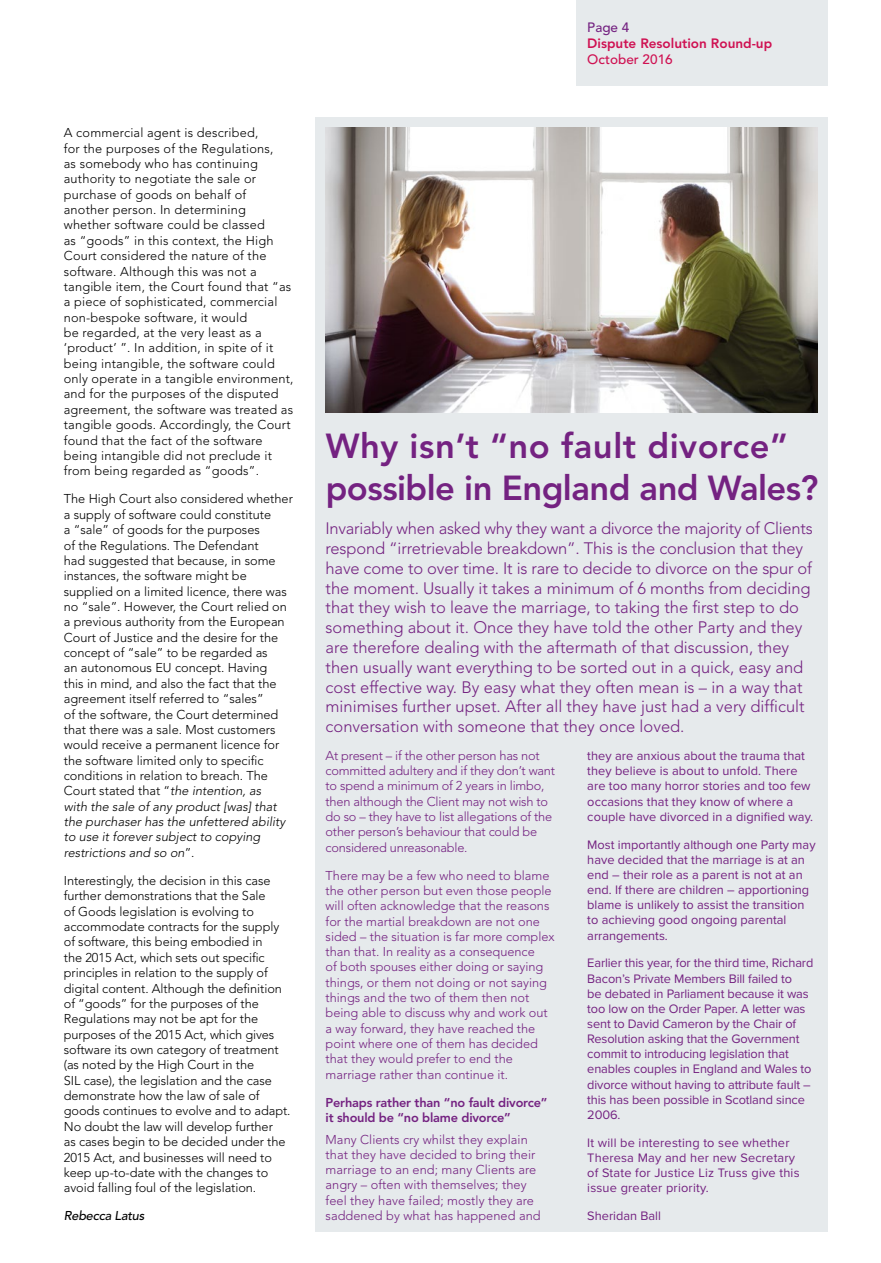
<style>
.page{position:relative;width:881px;height:1263px;background:#fff}
.page>*{position:absolute;margin:0;border:0;box-sizing:border-box;transform-origin:0 0}
.t1{font:800 34.5px/41.4px "Avenir";letter-spacing:-.015em;color:#742281}
.t2{font:300 16.5px/19.8px "Avenir";color:#742281}
.t3{font:800 13.5px "Avenir";color:#cf1152}
.t4{font:500 13.5px "Avenir";color:#cf1152}
.t5{font:500 13.5px "Avenir";color:#742281}
.t6{font:300 12.75px/15.3px "Avenir";color:#000}
.t7{font:12.75px/15.1px "Proxima Nova";color:#742281}
.t8{font:300 12.75px/15.3px "Avenir";color:#742281}
.t9{font:800 12.75px/15.3px "Avenir";letter-spacing:-.015em;color:#742281}
.t10{font:italic 500 12.75px "Avenir";letter-spacing:-.015em;color:#000}
.s1{font-style:italic}
</style>
<div class="page">
<div style="left:315px;top:117px;width:512px;height:1114px;background:#e6eaec"></div>
<div style="left:576px;top:0;width:251px;height:85px;background:#e6eaec"></div>
<img style="left:325px;top:128px;width:491px;height:284px">
<p class="t6" style="left:64px;top:125px;width:231px">A commercial agent is described,<br>for the purposes of the Regulations,<br>as somebody who has continuing authority to negotiate the sale or purchase of goods on behalf of another person. In determining whether software could be classed<br>as “goods” in this context, the High Court considered the nature of the software. Although this was not a tangible item, the Court found that “as a piece of sophisticated, commercial non-bespoke software, it would<br>be regarded, at the very least as a ‘product’ ”. In addition, in spite of it being intangible, the software could only operate in a tangible environment, and for the purposes of the disputed agreement, the software was treated as tangible goods. Accordingly, the Court found that the fact of the software being intangible did not preclude it from being regarded as “goods”.</p>
<p class="t6" style="left:64px;top:491px;width:230px">The High Court also considered whether a supply of software could constitute<br>a “sale” of goods for the purposes<br>of the Regulations. The Defendant<br>had suggested that because, in some instances, the software might be supplied on a limited licence, there was no “sale”. However, the Court relied on a previous authority from the European Court of Justice and the desire for the concept of “sale” to be regarded as<br>an autonomous EU concept. Having<br>this in mind, and also the fact that the agreement itself referred to “sales”<br>of the software, the Court determined that there was a sale. Most customers would receive a permanent licence for the software limited only to specific conditions in relation to breach. The Court stated that “<span class="s1">the intention, as<br>with the sale of any product [was] that the purchaser has the unfettered ability to use it forever subject to copying restrictions and so on</span>”.</p>
<p class="t6" style="left:64px;top:873px;width:228px">Interestingly, the decision in this case further demonstrations that the Sale<br>of Goods legislation is evolving to accommodate contracts for the supply of software, this being embodied in<br>the 2015 Act, which sets out specific principles in relation to the supply of digital content. Although the definition of “goods” for the purposes of the Regulations may not be apt for the purposes of the 2015 Act, which gives software its own category of treatment (as noted by the High Court in the<br>SIL case), the legislation and the case demonstrate how the law of sale of goods continues to evolve and to adapt.<br>No doubt the law will develop further<br>as cases begin to be decided under the 2015 Act, and businesses will need to keep up-to-date with the changes to avoid falling foul of the legislation.</p>
<p class="t10" style="left:64px;top:1208px;width:82px">Rebecca Latus</p>
<p class="t5" style="left:587px;top:19px;width:44px">Page 4</p>
<p class="t3" style="left:587px;top:35px;width:186px">Dispute Resolution Round-up</p>
<p class="t4" style="left:587px;top:52px;width:87px">October 2016</p>
<h1 class="t1" style="left:325px;top:425px;width:494px">Why isn’t “no fault divorce” possible in England and Wales?</h1>
<p class="t2" style="left:325px;top:518px;width:488px">Invariably when asked why they want a divorce the majority of Clients respond “irretrievable breakdown”. This is the conclusion that they have come to over time. It is rare to decide to divorce on the spur of the moment. Usually it takes a minimum of 6 months from deciding that they wish to leave the marriage, to taking the first step to do something about it. Once they have told the other Party and they are therefore dealing with the aftermath of that discussion, they then usually want everything to be sorted out in a quick, easy and cost effective way. By easy what they often mean is – in a way that minimises further upset. After all they have just had a very difficult conversation with someone that they once loved.</p>
<p class="t8" style="left:325px;top:748px;width:231px">At present – if the other person has not committed adultery and if they don’t want to spend a minimum of 2 years in limbo, then although the Client may not wish to do so – they have to list allegations of the other person’s behaviour that could be considered unreasonable.</p>
<p class="t8" style="left:325px;top:867px;width:230px">There may be a few who need to blame the other person but even those people will often acknowledge that the reasons for the martial breakdown are not one sided – the situation is far more complex than that. In reality as a consequence<br>of both spouses either doing or saying things, or them not doing or not saying things and the two of them then not being able to discuss why and work out a way forward, they have reached the point where one of them has decided that they would prefer to end the marriage rather than continue it.</p>
<p class="t9" style="left:325px;top:1094px;width:223px">Perhaps rather than “no fault divorce” it should be “no blame divorce”</p>
<p class="t8" style="left:325px;top:1131px;width:216px">Many Clients cry whilst they explain that they have decided to bring their marriage to an end; many Clients are angry – often with themselves; they feel they have failed; mostly they are saddened by what has happened and</p>
<p class="t7" style="left:587px;top:748px;width:227px">they are anxious about the trauma that they believe is about to unfold. There are too many horror stories and too few occasions that they know of where a couple have divorced in a dignified way.</p>
<p class="t7" style="left:587px;top:837px;width:230px">Most importantly although one Party may have decided that the marriage is at an end – their role as a parent is not at an end. If there are children – apportioning blame is unlikely to assist the transition to achieving good ongoing parental arrangements.</p>
<p class="t7" style="left:587px;top:956px;width:227px">Earlier this year, for the third time, Richard Bacon’s Private Members Bill failed to<br>be debated in Parliament because it was too low on the Order Paper. A letter was sent to David Cameron by the Chair of Resolution asking that the Government commit to introducing legislation that enables couples in England and Wales to divorce without having to attribute fault – this has been possible in Scotland since 2006.</p>
<p class="t7" style="left:587px;top:1135px;width:214px">It will be interesting to see whether Theresa May and her new Secretary of State for Justice Liz Truss give this issue greater priority.</p>
<p class="t7" style="left:587px;top:1208px;width:75px">Sheridan Ball</p>
</div>
